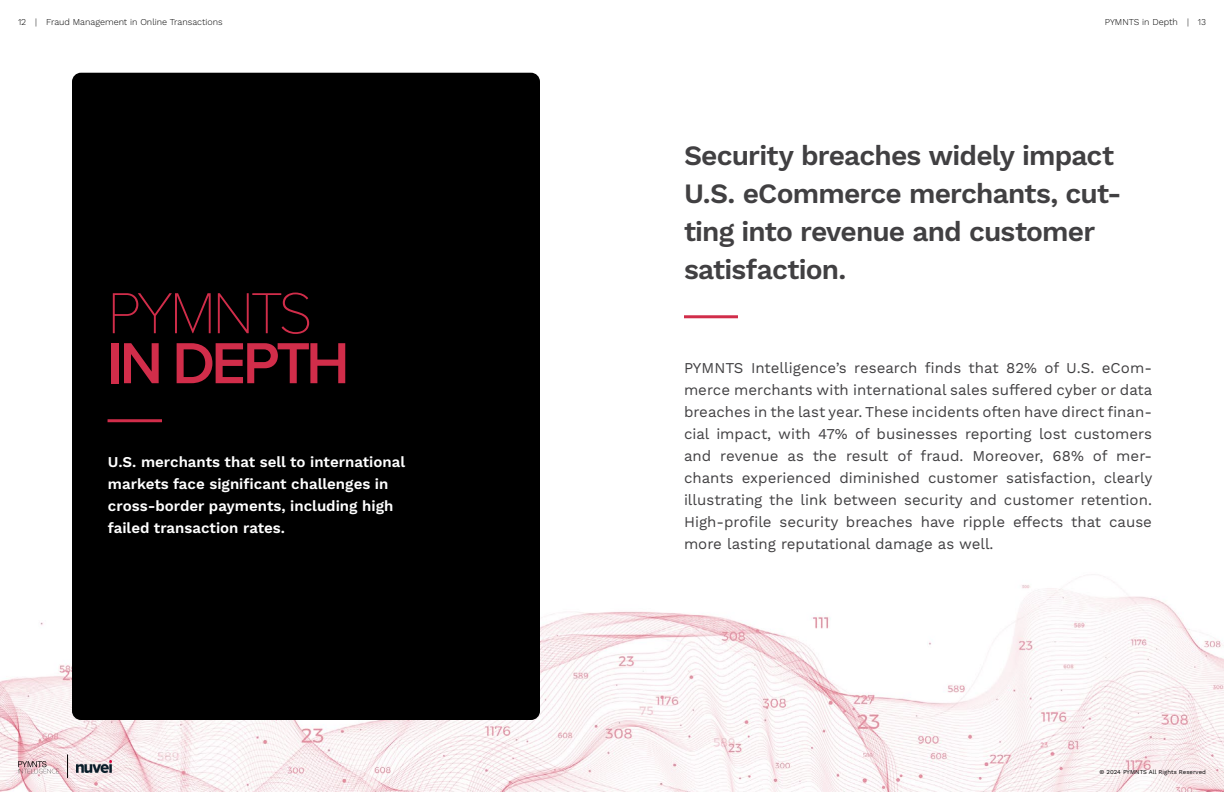
<style>
.page{position:relative;width:1224px;height:792px;background:#fff}
.page>*{position:absolute;margin:0;border:0;box-sizing:border-box;transform-origin:0 0}
.t1{font:600 60px "Proxima Nova";letter-spacing:-.06em;color:#d12d4a}
.t2{font:100 60px "Proxima Nova T";letter-spacing:-.065em;color:#d12d4a}
.t3{font:600 28px/38px "Work Sans";letter-spacing:-.03em;color:#414042}
.t4{font:15px/22px "Work Sans";color:#414042}
.t5{font:600 15px/22px "Work Sans";color:#fff}
.t6{font:300 9px "Work Sans";color:#000}
.t7{font:6px "Work Sans";letter-spacing:.005em;color:#000}
</style>
<div class="page">
<img style="left:0;top:582px;width:1224px;height:210px">
<hr style="left:684px;top:315px;width:54px;height:3px;background:#d12d4a">
<div style="left:72px;top:73px;width:468px;height:647px;background:#000;border-radius:9px"></div>
<hr style="left:108px;top:419px;width:54px;height:3px;background:#d12d4a">
<p class="t6" style="left:18px;top:16px;width:206px">12 | Fraud Management in Online Transactions</p>
<h1 class="t2" style="left:108px;top:268px;width:207px">PYMNTS</h1>
<h1 class="t1" style="left:108px;top:318px;width:243px">IN DEPTH</h1>
<p class="t5" style="left:108px;top:451px;width:299px">U.S. merchants that sell to international markets face significant challenges in cross-border payments, including high failed transaction rates.</p>
<p class="t6" style="left:1105px;top:16px;width:103px">PYMNTS in Depth | 13</p>
<h2 class="t3" style="left:684px;top:138px;width:439px">Security breaches widely impact<br>U.S. eCommerce merchants, cut&shy;ting into revenue and customer satisfaction.</h2>
<p class="t4" style="left:684px;top:358px;width:470px">PYMNTS Intelligence’s research finds that 82% of U.S. eCom&shy;merce merchants with international sales suffered cyber or data breaches in the last year. These incidents often have direct finan&shy;cial impact, with 47% of businesses reporting lost customers and revenue as the result of fraud. Moreover, 68% of mer&shy;chants experienced diminished customer satisfaction, clearly illustrating the link between security and customer retention.<br>High-profile security breaches have ripple effects that cause more lasting reputational damage as well.</p>
<p class="t7" style="left:1100px;top:768px;width:108px">© 2024 PYMNTS All Rights Reserved</p>
</div>
